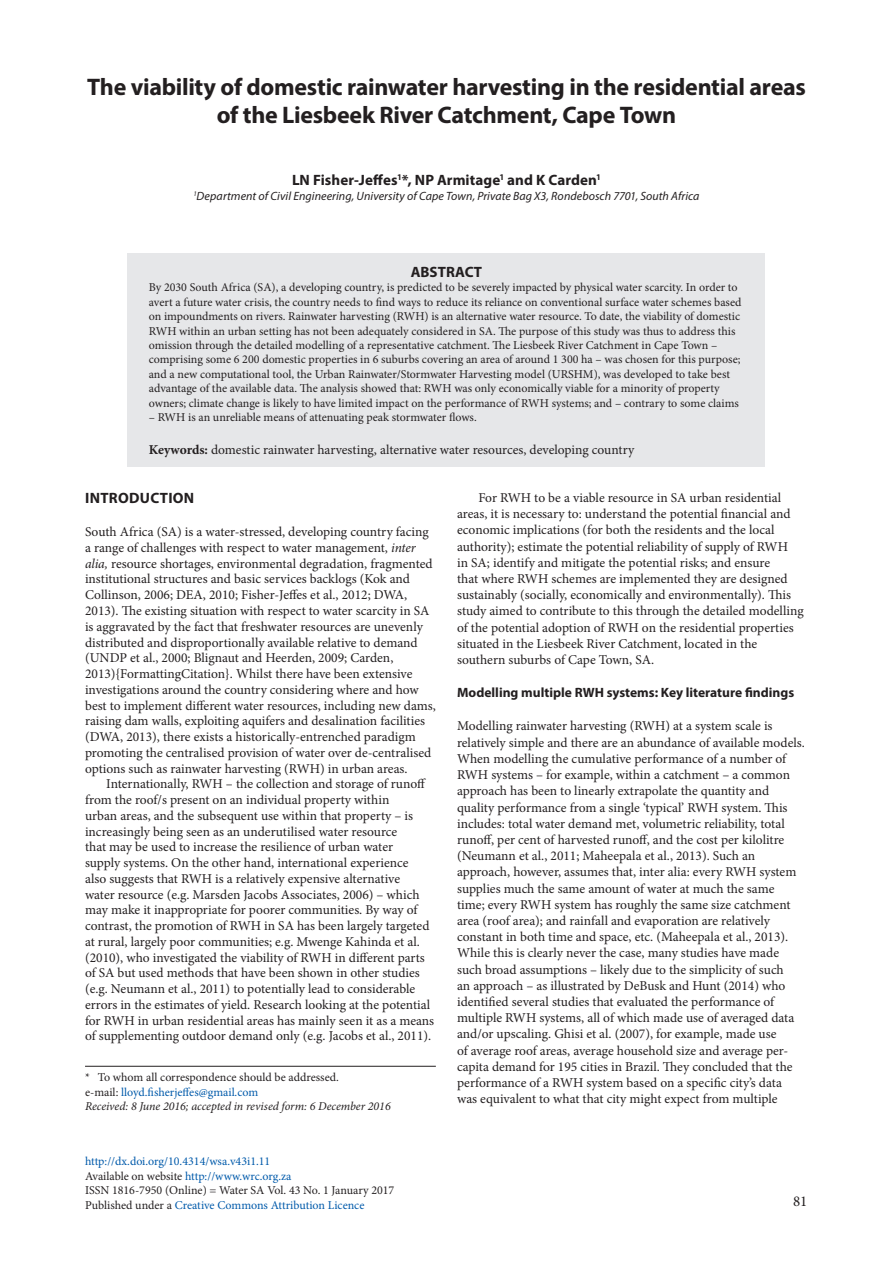
<style>
.page{position:relative;width:893px;height:1263px;background:#fff}
.page>*{position:absolute;margin:0;border:0;box-sizing:border-box;transform-origin:0 0}
.Headline{font:700 24px/28.8px "Myriad Pro";letter-spacing:-.015em;color:#231f20;text-align:center}
.Author{font:700 15px "Myriad Pro";letter-spacing:.005em;color:#231f20}
.Kop_1{font:700 15px "Myriad Pro";letter-spacing:.02em;color:#231f20}
.Abstract_head{font:700 15px "Myriad Pro";color:#231f20}
.t1{font:15px "Minion Pro";color:#231f20}
.Body{font:13.5px/16.2px "Minion Pro";color:#231f20}
.Body_indent{font:13.5px/15.8px "Minion Pro";color:#231f20}
.Keywords{font:13.5px "Minion Pro";color:#231f20}
.Kop_2{font:700 13.5px "Myriad Pro";color:#231f20}
.Abstract{font:12px/14.4px "Minion Pro";color:#231f20}
.Footnote{font:12px "Minion Pro";color:#015aaa}
.Address{font:italic 12px "Myriad Pro";letter-spacing:.005em;color:#231f20}
.Footnote-2{font:italic 12px "Minion Pro";letter-spacing:-.005em;color:#231f20}
.Footnote-3{font:12px "Minion Pro";color:#231f20}
.s1{font-weight:700}
.s2{font-style:italic}
.s3{color:#231f20}
</style>
<div class="page">
<div style="left:128px;top:253px;width:637px;height:214px;background:#e6e7e9"></div>
<hr style="left:85px;top:1066px;width:351px;height:1px;background:#231f20">
<p class="Headline" style="left:87px;top:71px;width:720px">The viability of domestic rainwater harvesting in the residential areas of the Liesbeek River Catchment, Cape Town</p>
<p class="Author" style="left:292px;top:170px;width:310px">LN Fisher-Jeffes<sup>1</sup>*, NP Armitage<sup>1</sup> and K Carden<sup>1</sup></p>
<p class="Address" style="left:193px;top:189px;width:508px"><sup>1</sup>Department of Civil Engineering, University of Cape Town, Private Bag X3, Rondebosch 7701, South Africa</p>
<p class="Abstract_head" style="left:411px;top:262px;width:73px">ABSTRACT</p>
<p class="Abstract" style="left:149px;top:280px;width:594px">By 2030 South Africa (SA), a developing country, is predicted to be severely impacted by physical water scarcity. In order to avert a future water crisis, the country needs to find ways to reduce its reliance on conventional surface water schemes based on impoundments on rivers. Rainwater harvesting (RWH) is an alternative water resource. To date, the viability of domestic RWH within an urban setting has not been adequately considered in SA. The purpose of this study was thus to address this omission through the detailed modelling of a representative catchment. The Liesbeek River Catchment in Cape Town – comprising some 6 200 domestic properties in 6 suburbs covering an area of around 1 300 ha – was chosen for this purpose; and a new computational tool, the Urban Rainwater/Stormwater Harvesting model (URSHM), was developed to take best advantage of the available data. The analysis showed that: RWH was only economically viable for a minority of property owners; climate change is likely to have limited impact on the performance of RWH systems; and – contrary to some claims</p>
<p class="Abstract" style="left:149px;top:410px;width:329px">– RWH is an unreliable means of attenuating peak stormwater flows.</p>
<p class="Keywords" style="left:149px;top:441px;width:487px"><span class="s1">Keywords:</span> domestic rainwater harvesting, alternative water resources, developing country</p>
<p class="Kop_1" style="left:85px;top:489px;width:111px">INTRODUCTION</p>
<p class="Body" style="left:85px;top:524px;width:352px;line-height:15.8px">South Africa (SA) is a water-stressed, developing country facing a range of challenges with respect to water management, <span class="s2">inter alia,</span> resource shortages, environmental degradation, fragmented institutional structures and basic services backlogs (Kok and Collinson, 2006; DEA, 2010; Fisher-Jeffes et al., 2012; DWA, 2013). The existing situation with respect to water scarcity in SA is aggravated by the fact that freshwater resources are unevenly distributed and disproportionally available relative to demand (UNDP et al., 2000; Blignaut and Heerden, 2009; Carden, 2013){FormattingCitation}. Whilst there have been extensive investigations around the country considering where and how best to implement different water resources, including new dams, raising dam walls, exploiting aquifers and desalination facilities (DWA, 2013), there exists a historically-entrenched paradigm promoting the centralised provision of water over de-centralised options such as rainwater harvesting (RWH) in urban areas.</p>
<p class="Body_indent" style="left:85px;top:776px;width:351px;text-indent:21px">Internationally, RWH – the collection and storage of runoff from the roof/s present on an individual property within<br>urban areas, and the subsequent use within that property – is increasingly being seen as an underutilised water resource<br>that may be used to increase the resilience of urban water<br>supply systems. On the other hand, international experience<br>also suggests that RWH is a relatively expensive alternative<br>water resource (e.g. Marsden Jacobs Associates, 2006) – which may make it inappropriate for poorer communities. By way of contrast, the promotion of RWH in SA has been largely targeted at rural, largely poor communities; e.g. Mwenge Kahinda et al. (2010), who investigated the viability of RWH in different parts of SA but used methods that have been shown in other studies (e.g. Neumann et al., 2011) to potentially lead to considerable errors in the estimates of yield. Research looking at the potential for RWH in urban residential areas has mainly seen it as a means of supplementing outdoor demand only (e.g. Jacobs et al., 2011).</p>
<p class="Body_indent" style="left:457px;top:490px;width:348px;line-height:16.2px;text-indent:21px">For RWH to be a viable resource in SA urban residential areas, it is necessary to: understand the potential financial and economic implications (for both the residents and the local authority); estimate the potential reliability of supply of RWH<br>in SA; identify and mitigate the potential risks; and ensure<br>that where RWH schemes are implemented they are designed sustainably (socially, economically and environmentally). This study aimed to contribute to this through the detailed modelling of the potential adoption of RWH on the residential properties situated in the Liesbeek River Catchment, located in the southern suburbs of Cape Town, SA.</p>
<p class="Kop_2" style="left:457px;top:684px;width:339px">Modelling multiple RWH systems: Key literature findings</p>
<p class="Body" style="left:457px;top:718px;width:349px">Modelling rainwater harvesting (RWH) at a system scale is relatively simple and there are an abundance of available models.<br>When modelling the cumulative performance of a number of RWH systems – for example, within a catchment – a common approach has been to linearly extrapolate the quantity and quality performance from a single ‘typical’ RWH system. This includes: total water demand met, volumetric reliability, total runoff, per cent of harvested runoff, and the cost per kilolitre (Neumann et al., 2011; Maheepala et al., 2013). Such an approach, however, assumes that, inter alia: every RWH system supplies much the same amount of water at much the same time; every RWH system has roughly the same size catchment area (roof area); and rainfall and evaporation are relatively constant in both time and space, etc. (Maheepala et al., 2013).<br>While this is clearly never the case, many studies have made such broad assumptions – likely due to the simplicity of such<br>an approach – as illustrated by DeBusk and Hunt (2014) who identified several studies that evaluated the performance of multiple RWH systems, all of which made use of averaged data and/or upscaling. Ghisi et al. (2007), for example, made use<br>of average roof areas, average household size and average per&shy;capita demand for 195 cities in Brazil. They concluded that the performance of a RWH system based on a specific city’s data was equivalent to what that city might expect from multiple</p>
<p class="Footnote-3" style="left:85px;top:1069px;width:255px">* To whom all correspondence should be addressed.</p>
<p class="Footnote" style="left:85px;top:1083px;width:175px"><span class="s3">e-mail:</span> lloyd.fisherjeffes@gmail.com</p>
<p class="Footnote-2" style="left:85px;top:1098px;width:307px">Received: 8 June 2016; accepted in revised form: 6 December 2016</p>
<p class="Footnote" style="left:85px;top:1153px;width:187px">http://dx.doi.org/10.4314/wsa.v43i1.11</p>
<p class="Footnote" style="left:85px;top:1168px;width:208px"><span class="s3">Available on website</span> http://www.wrc.org.za</p>
<p class="Abstract" style="left:85px;top:1183px;width:311px">ISSN 1816-7950 (Online) = Water SA Vol. 43 No. 1 January 2017</p>
<p class="Footnote" style="left:85px;top:1197px;width:281px"><span class="s3">Published under a</span> Creative Commons Attribution Licence</p>
<p class="t1" style="left:793px;top:1191px;width:16px">81</p>
</div>
